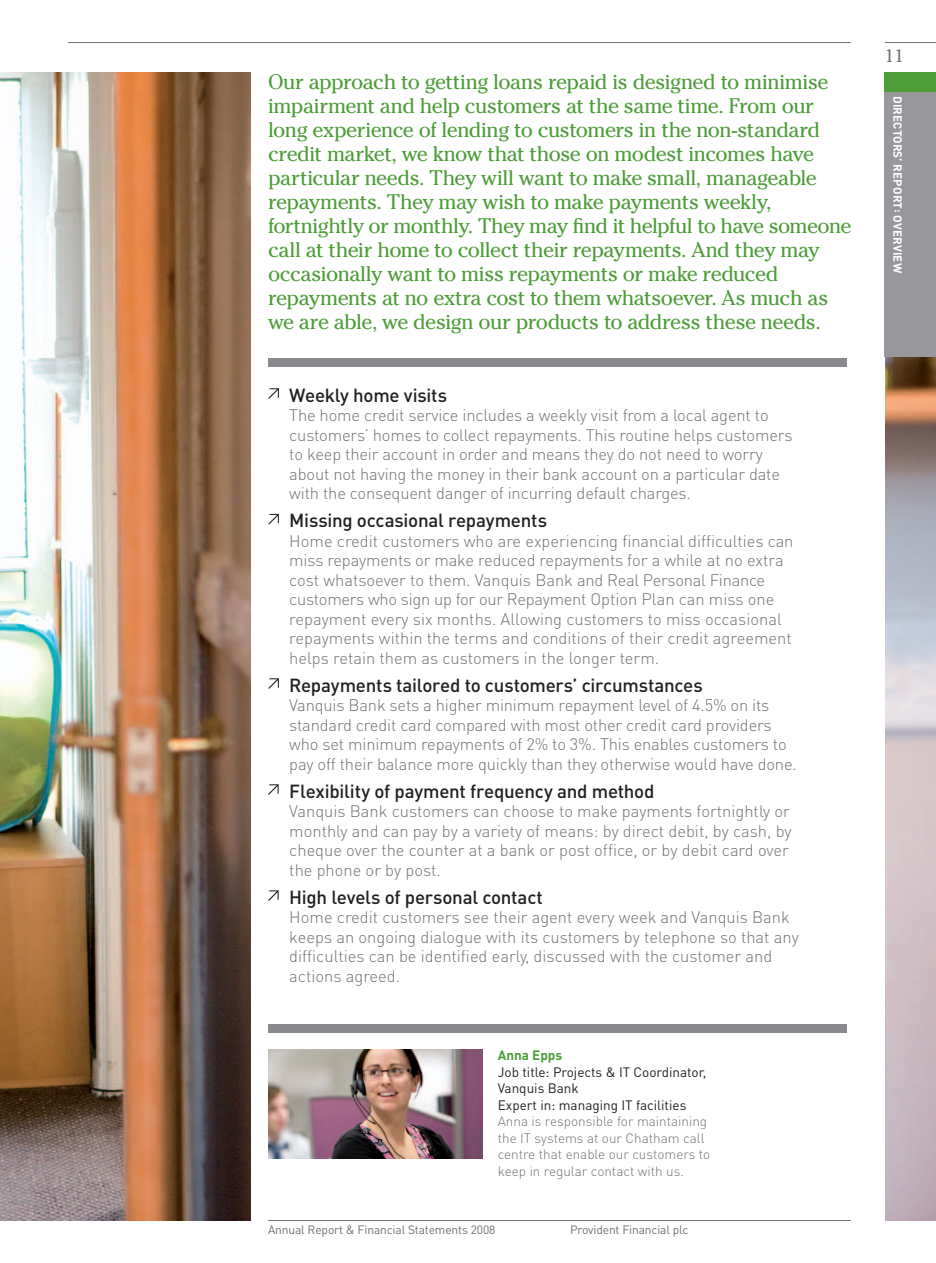
<style>
.page{position:relative;width:936px;height:1263px;background:#fff}
.page>*{position:absolute;margin:0;border:0;box-sizing:border-box;transform-origin:0 0}
.t1{font:21px/24px "Cheltenham Std";letter-spacing:-.025em;color:#4d9d39}
.t2{font:500 18.75px "DINOT";letter-spacing:-.015em;color:#231f20}
.t3{font:18px "Cheltenham Std";color:#717074}
.t4{font:300 16.5px/19.5px "DINOT";letter-spacing:-.01em;color:#717074}
.t5{font:300 13.5px/16.5px "DINOT";color:#717074}
.t6{font:13.5px/16.5px "DINOT";color:#231f20}
.t7{font:700 13.5px "DINOT";color:#4d9d39}
.t8{font:12px "DINOT";letter-spacing:-.01em;color:#717074}
.t9{font:700 11.7px "DINOT";letter-spacing:.01em;color:#fff}
</style>
<div class="page">
<hr style="left:884px;top:42px;width:51px;height:1px;background:#717074">
<hr style="left:68px;top:42px;width:782px;height:1px;background:#717074">
<img style="left:885px;top:357px;width:50px;height:863px">
<img style="left:0;top:72px;width:251px;height:1148px">
<div style="left:268px;top:358px;width:578px;height:9px;background:#8a8a8e"></div>
<div style="left:268px;top:1024px;width:578px;height:9px;background:#8a8a8e"></div>
<div style="left:884px;top:72px;width:51px;height:285px;background:#98989c"></div>
<div style="left:884px;top:72px;width:51px;height:19px;background:#4d9d39"></div>
<svg style="left:268px;top:678px;width:11px;height:11px"></svg>
<svg style="left:268px;top:784px;width:11px;height:11px"></svg>
<svg style="left:268px;top:890px;width:11px;height:11px"></svg>
<svg style="left:268px;top:514px;width:11px;height:10px"></svg>
<svg style="left:268px;top:388px;width:11px;height:11px"></svg>
<hr style="left:268px;top:1220px;width:582px;height:1px;background:#717074">
<img style="left:268px;top:1050px;width:215px;height:108px">
<p class="t1" style="left:268px;top:69px;width:585px">Our approach to getting loans repaid is designed to minimise impairment and help customers at the same time. From our long experience of lending to customers in the non-standard credit market, we know that those on modest incomes have particular needs. They will want to make small, manageable repayments. They may wish to make payments weekly, fortnightly or monthly. They may find it helpful to have someone call at their home to collect their repayments. And they may occasionally want to miss repayments or make reduced repayments at no extra cost to them whatsoever. As much as we are able, we design our products to address these needs.</p>
<p class="t2" style="left:289px;top:382px;width:159px">Weekly home visits</p>
<p class="t4" style="left:289px;top:405px;width:504px">The home credit service includes a weekly visit from a local agent to customers’ homes to collect repayments. This routine helps customers to keep their account in order and means they do not need to worry about not having the money in their bank account on a particular date with the consequent danger of incurring default charges.</p>
<p class="t2" style="left:289px;top:508px;width:259px">Missing occasional repayments</p>
<p class="t4" style="left:289px;top:530px;width:505px">Home credit customers who are experiencing financial difficulties can miss repayments or make reduced repayments for a while at no extra cost whatsoever to them. Vanquis Bank and Real Personal Finance customers who sign up for our Repayment Option Plan can miss one repayment every six months. Allowing customers to miss occasional repayments within the terms and conditions of their credit agreement helps retain them as customers in the longer term.</p>
<p class="t2" style="left:289px;top:672px;width:415px">Repayments tailored to customers’ circumstances</p>
<p class="t4" style="left:289px;top:695px;width:509px">Vanquis Bank sets a higher minimum repayment level of 4.5% on its standard credit card compared with most other credit card providers who set minimum repayments of 2% to 3%. This enables customers to pay off their balance more quickly than they otherwise would have done.</p>
<p class="t2" style="left:289px;top:778px;width:367px">Flexibility of payment frequency and method</p>
<p class="t4" style="left:289px;top:801px;width:504px">Vanquis Bank customers can choose to make payments fortnightly or monthly and can pay by a variety of means: by direct debit, by cash, by cheque over the counter at a bank or post office, or by debit card over the phone or by post.</p>
<p class="t2" style="left:289px;top:884px;width:255px">High levels of personal contact</p>
<p class="t4" style="left:289px;top:907px;width:511px">Home credit customers see their agent every week and Vanquis Bank keeps an ongoing dialogue with its customers by telephone so that any difficulties can be identified early, discussed with the customer and actions agreed.</p>
<p class="t7" style="left:497px;top:1046px;width:66px">Anna Epps</p>
<p class="t6" style="left:497px;top:1063px;width:210px">Job title: Projects &amp; IT Coordinator,<br>Vanquis Bank<br>Expert in: managing IT facilities</p>
<p class="t5" style="left:497px;top:1112px;width:214px">Anna is responsible for maintaining the IT systems at our Chatham call centre that enable our customers to keep in regular contact with us.</p>
<p class="t8" style="left:268px;top:1221px;width:229px">Annual Report &amp; Financial Statements 2008</p>
<p class="t8" style="left:570px;top:1221px;width:120px">Provident Financial plc</p>
<p class="t3" style="left:884px;top:45px;width:20px">11</p>
<p class="t9" style="left:905px;top:98px;width:179px;rotate:90deg">DIRECTORS’ REPORT: OVERVIEW</p>
<p class="t9" style="left:905px;top:96px;width:179px;rotate:90deg">DIRECTORS’ REPORT: OVERVIEW</p>
</div>
